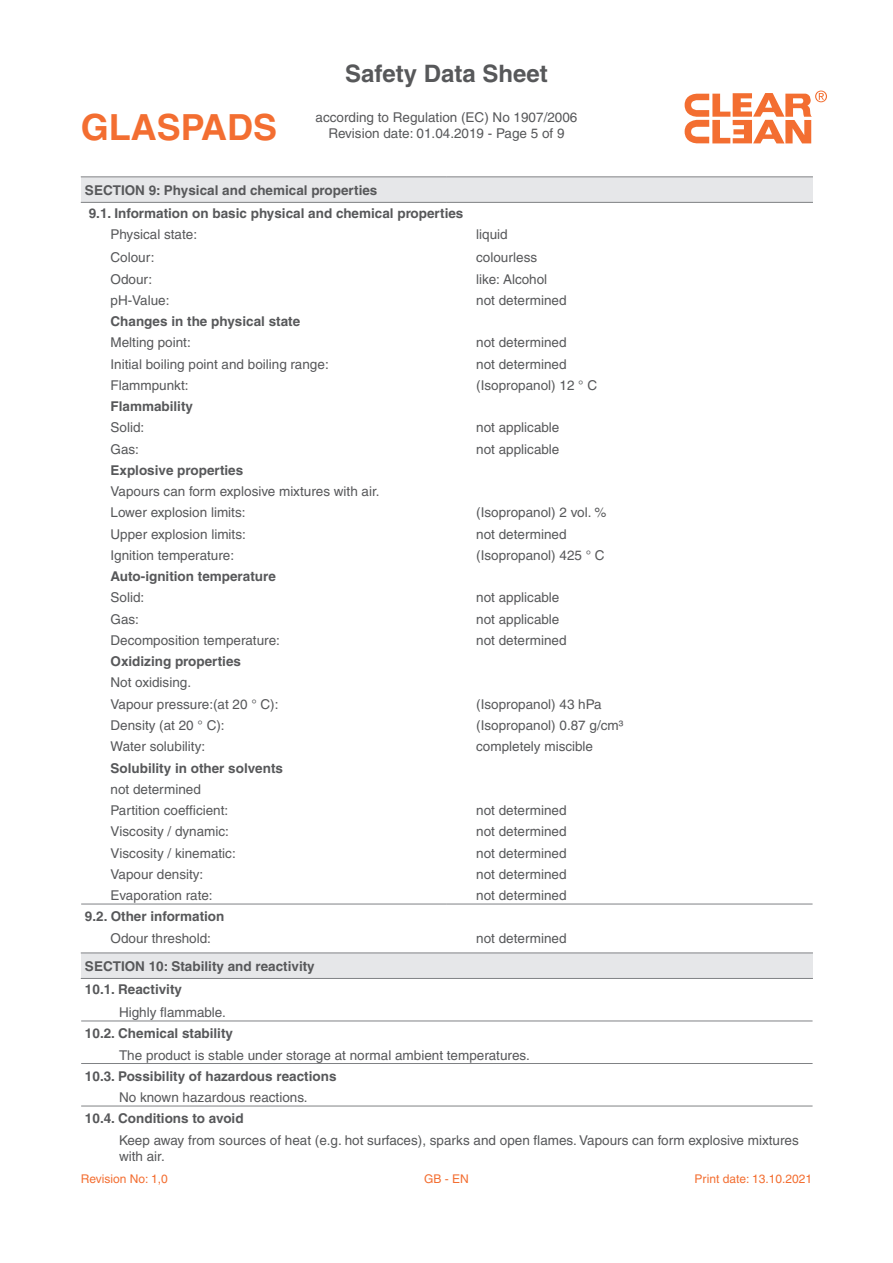
<style>
.page{position:relative;width:893px;height:1263px;background:#fff}
.page>*{position:absolute;margin:0;border:0;box-sizing:border-box;transform-origin:0 0}
.t1{font:700 36px "Helvetica";color:#f36e31}
.t2{font:700 24px "Helvetica";color:#57585a}
.t3{font:13.5px/16.2px "Helvetica";color:#57585a}
.t4{font:700 13.5px "Helvetica";color:#57585a}
.t5{font:12px "Helvetica";color:#f36e31}
</style>
<div class="page">
<div style="left:81px;top:177px;width:732px;height:25px;background:#e6e7e9"></div>
<hr style="left:81px;top:176px;width:366px;height:1px;background:#808285">
<hr style="left:447px;top:176px;width:366px;height:1px;background:#808285">
<hr style="left:81px;top:202px;width:366px;height:1px;background:#808285">
<hr style="left:447px;top:202px;width:366px;height:1px;background:#808285">
<hr style="left:81px;top:904px;width:366px;height:1px;background:#808285">
<hr style="left:447px;top:904px;width:366px;height:1px;background:#808285">
<div style="left:81px;top:953px;width:732px;height:25px;background:#e6e7e9"></div>
<hr style="left:81px;top:952px;width:732px;height:1px;background:#808285">
<hr style="left:81px;top:978px;width:732px;height:1px;background:#808285">
<hr style="left:81px;top:1063px;width:732px;height:1px;background:#808285">
<hr style="left:81px;top:1106px;width:732px;height:1px;background:#808285">
<hr style="left:81px;top:1020px;width:732px;height:1px;background:#808285">
<svg style="left:685px;top:91px;width:142px;height:52px"></svg>
<p class="t1" style="left:81px;top:106px;width:198px">GLASPADS</p>
<p class="t2" style="left:345px;top:59px;width:204px">Safety Data Sheet</p>
<p class="t3" style="left:316px;top:109px;width:263px">according to Regulation (EC) No 1907/2006</p>
<p class="t3" style="left:328px;top:125px;width:238px">Revision date: 01.04.2019 - Page 5 of 9</p>
<p class="t4" style="left:85px;top:182px;width:294px">SECTION 9: Physical and chemical properties</p>
<p class="t4" style="left:89px;top:205px;width:376px">9.1. Information on basic physical and chemical properties</p>
<p class="t3" style="left:111px;top:227px;width:88px">Physical state:</p>
<p class="t3" style="left:476px;top:227px;width:33px">liquid</p>
<p class="t3" style="left:111px;top:249px;width:45px">Colour:</p>
<p class="t3" style="left:476px;top:249px;width:62px">colourless</p>
<p class="t3" style="left:111px;top:271px;width:43px">Odour:</p>
<p class="t3" style="left:476px;top:271px;width:73px">like: Alcohol</p>
<p class="t3" style="left:111px;top:292px;width:61px">pH-Value:</p>
<p class="t3" style="left:476px;top:292px;width:92px">not determined</p>
<p class="t4" style="left:111px;top:313px;width:191px">Changes in the physical state</p>
<p class="t3" style="left:111px;top:334px;width:82px">Melting point:</p>
<p class="t3" style="left:476px;top:334px;width:92px">not determined</p>
<p class="t3" style="left:111px;top:356px;width:220px">Initial boiling point and boiling range:</p>
<p class="t3" style="left:476px;top:356px;width:92px">not determined</p>
<p class="t3" style="left:111px;top:377px;width:80px">Flammpunkt:</p>
<p class="t3" style="left:476px;top:377px;width:122px">(Isopropanol) 12 ° C</p>
<p class="t4" style="left:111px;top:398px;width:84px">Flammability</p>
<p class="t3" style="left:111px;top:419px;width:35px">Solid:</p>
<p class="t3" style="left:476px;top:419px;width:85px">not applicable</p>
<p class="t3" style="left:111px;top:441px;width:30px">Gas:</p>
<p class="t3" style="left:476px;top:441px;width:85px">not applicable</p>
<p class="t4" style="left:111px;top:462px;width:134px">Explosive properties</p>
<p class="t3" style="left:111px;top:483px;width:271px">Vapours can form explosive mixtures with air.</p>
<p class="t3" style="left:111px;top:504px;width:137px">Lower explosion limits:</p>
<p class="t3" style="left:476px;top:504px;width:132px">(Isopropanol) 2 vol. %</p>
<p class="t3" style="left:111px;top:526px;width:137px">Upper explosion limits:</p>
<p class="t3" style="left:476px;top:526px;width:92px">not determined</p>
<p class="t3" style="left:111px;top:547px;width:125px">Ignition temperature:</p>
<p class="t3" style="left:476px;top:547px;width:130px">(Isopropanol) 425 ° C</p>
<p class="t4" style="left:111px;top:568px;width:167px">Auto-ignition temperature</p>
<p class="t3" style="left:111px;top:590px;width:35px">Solid:</p>
<p class="t3" style="left:476px;top:590px;width:85px">not applicable</p>
<p class="t3" style="left:111px;top:611px;width:30px">Gas:</p>
<p class="t3" style="left:476px;top:611px;width:85px">not applicable</p>
<p class="t3" style="left:111px;top:632px;width:171px">Decomposition temperature:</p>
<p class="t3" style="left:476px;top:632px;width:92px">not determined</p>
<p class="t4" style="left:111px;top:653px;width:132px">Oxidizing properties</p>
<p class="t3" style="left:111px;top:675px;width:82px">Not oxidising.</p>
<p class="t3" style="left:111px;top:696px;width:170px">Vapour pressure:(at 20 ° C):</p>
<p class="t3" style="left:476px;top:696px;width:127px">(Isopropanol) 43 hPa</p>
<p class="t3" style="left:111px;top:717px;width:116px">Density (at 20 ° C):</p>
<p class="t3" style="left:476px;top:717px;width:149px">(Isopropanol) 0.87 g/cm³</p>
<p class="t3" style="left:111px;top:738px;width:96px">Water solubility:</p>
<p class="t3" style="left:476px;top:738px;width:118px">completely miscible</p>
<p class="t4" style="left:111px;top:759px;width:174px">Solubility in other solvents</p>
<p class="t3" style="left:111px;top:781px;width:92px">not determined</p>
<p class="t3" style="left:111px;top:802px;width:119px">Partition coefficient:</p>
<p class="t3" style="left:476px;top:802px;width:92px">not determined</p>
<p class="t3" style="left:111px;top:823px;width:120px">Viscosity / dynamic:</p>
<p class="t3" style="left:476px;top:823px;width:92px">not determined</p>
<p class="t3" style="left:111px;top:845px;width:127px">Viscosity / kinematic:</p>
<p class="t3" style="left:476px;top:845px;width:92px">not determined</p>
<p class="t3" style="left:111px;top:866px;width:94px">Vapour density:</p>
<p class="t3" style="left:476px;top:866px;width:92px">not determined</p>
<p class="t3" style="left:111px;top:887px;width:104px">Evaporation rate:</p>
<p class="t3" style="left:476px;top:887px;width:92px">not determined</p>
<p class="t4" style="left:85px;top:908px;width:141px">9.2. Other information</p>
<p class="t3" style="left:111px;top:930px;width:102px">Odour threshold:</p>
<p class="t3" style="left:476px;top:930px;width:92px">not determined</p>
<p class="t4" style="left:85px;top:958px;width:231px">SECTION 10: Stability and reactivity</p>
<p class="t4" style="left:85px;top:981px;width:99px">10.1. Reactivity</p>
<p class="t3" style="left:119px;top:1004px;width:108px">Highly flammable.</p>
<p class="t4" style="left:85px;top:1025px;width:150px">10.2. Chemical stability</p>
<p class="t3" style="left:119px;top:1047px;width:412px">The product is stable under storage at normal ambient temperatures.</p>
<p class="t4" style="left:85px;top:1068px;width:253px">10.3. Possibility of hazardous reactions</p>
<p class="t3" style="left:119px;top:1089px;width:190px">No known hazardous reactions.</p>
<p class="t4" style="left:85px;top:1110px;width:160px">10.4. Conditions to avoid</p>
<p class="t3" style="left:119px;top:1132px;width:681px">Keep away from sources of heat (e.g. hot surfaces), sparks and open flames. Vapours can form explosive mixtures with air.</p>
<p class="t5" style="left:81px;top:1171px;width:89px">Revision No: 1,0</p>
<p class="t5" style="left:424px;top:1171px;width:46px">GB - EN</p>
<p class="t5" style="left:694px;top:1171px;width:119px">Print date: 13.10.2021</p>
</div>
